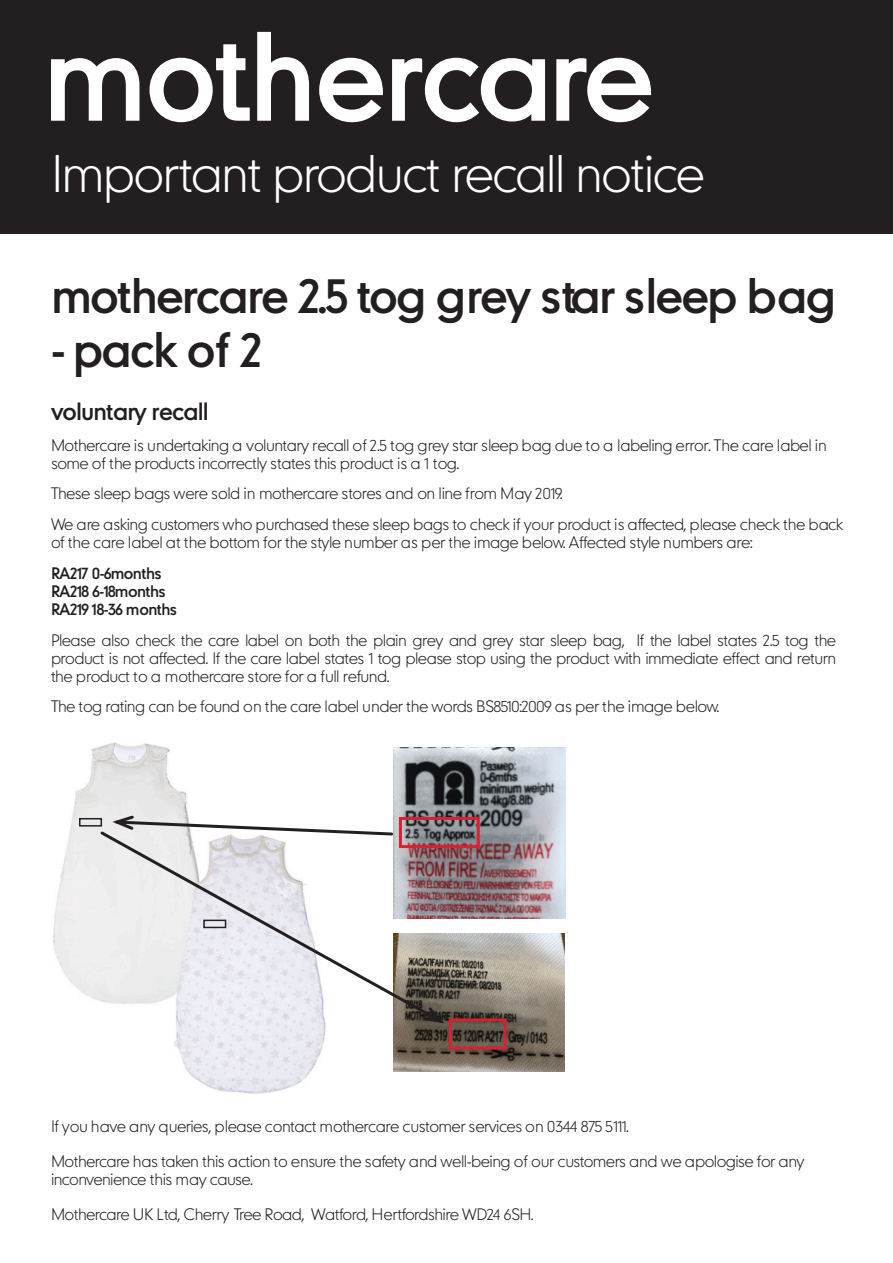
<style>
.page{position:relative;width:893px;height:1263px;background:#fff}
.page>*{position:absolute;margin:0;border:0;box-sizing:border-box;transform-origin:0 0}
.t1{font:100 47.55px "Mothercare";letter-spacing:-.04em;color:#fff}
.t2{font:45px "Mothercare";letter-spacing:-.04em;color:#231f20}
.t3{font:22.5px "Mothercare";letter-spacing:-.04em;color:#231f20}
.t4{font:100 15px/18px "Mothercare";letter-spacing:-.04em;color:#231f20}
.t5{font:15px/18px "Mothercare";letter-spacing:-.04em;color:#231f20}
.s1{font-weight:400}
</style>
<div class="page">
<div style="left:0;top:0;width:893px;height:234px;background:#231f20"></div>
<svg style="left:149px;top:44px;width:101px;height:78px"></svg>
<svg style="left:257px;top:32px;width:52px;height:89px"></svg>
<svg style="left:319px;top:58px;width:64px;height:64px"></svg>
<svg style="left:392px;top:58px;width:153px;height:64px"></svg>
<svg style="left:556px;top:58px;width:95px;height:64px"></svg>
<svg style="left:51px;top:58px;width:88px;height:63px"></svg>
<img style="left:53px;top:742px;width:273px;height:352px">
<div style="left:79px;top:818px;width:23px;height:8px;border:2px solid #231f20"></div>
<img style="left:394px;top:747px;width:172px;height:171px">
<div style="left:399px;top:817px;width:81px;height:31px;border:3px solid #d72135"></div>
<svg style="left:108px;top:813px;width:287px;height:16px"></svg>
<img style="left:394px;top:933px;width:171px;height:138px">
<div style="left:449px;top:1018px;width:58px;height:31px;border:3px solid #d72135"></div>
<svg style="left:98px;top:829px;width:347px;height:196px"></svg>
<svg style="left:421px;top:1005px;width:27px;height:20px"></svg>
<p class="t1" style="left:51px;top:145px;width:656px">Important product recall notice</p>
<p class="t2" style="left:51px;top:265px;width:787px">mothercare 2.5 tog grey star sleep bag</p>
<p class="t2" style="left:51px;top:319px;width:213px">- pack of 2</p>
<p class="t3" style="left:51px;top:395px;width:159px">voluntary recall</p>
<p class="t4" style="left:51px;top:436px;width:777px">Mothercare is undertaking a voluntary recall of 2.5 tog grey star sleep bag due to a labeling error. The care label in some of the products incorrectly states this product is a 1 tog.</p>
<p class="t4" style="left:51px;top:478px;width:794px;line-height:30.8px">These sleep bags were sold in mothercare stores and on line from May 2019.<br>We are asking customers who purchased these sleep bags to check if your product is affected, please check the back</p>
<p class="t4" style="left:51px;top:527px;width:703px;line-height:30.8px">of the care label at the bottom for the style number as per the image below. Affected style numbers are:<br><span class="s1">RA217 0-6months</span></p>
<p class="t5" style="left:51px;top:581px;width:128px">RA218 6-18months<br>RA219 18-36 months</p>
<p class="t4" style="left:51px;top:631px;width:787px;text-align:justify">Please also check the care label on both the plain grey and grey star sleep bag, If the label states 2.5 tog the product is not affected. If the care label states 1 tog please stop using the product with immediate effect and return the product to a mothercare store for a full refund.</p>
<p class="t4" style="left:51px;top:697px;width:670px">The tog rating can be found on the care label under the words BS8510:2009 as per the image below.</p>
<p class="t4" style="left:51px;top:1117px;width:579px">If you have any queries, please contact mothercare customer services on 0344 875 5111.</p>
<p class="t4" style="left:51px;top:1152px;width:755px">Mothercare has taken this action to ensure the safety and well-being of our customers and we apologise for any inconvenience this may cause.</p>
<p class="t4" style="left:51px;top:1205px;width:484px">Mothercare UK Ltd, Cherry Tree Road, Watford, Hertfordshire WD24 6SH.</p>
</div>
